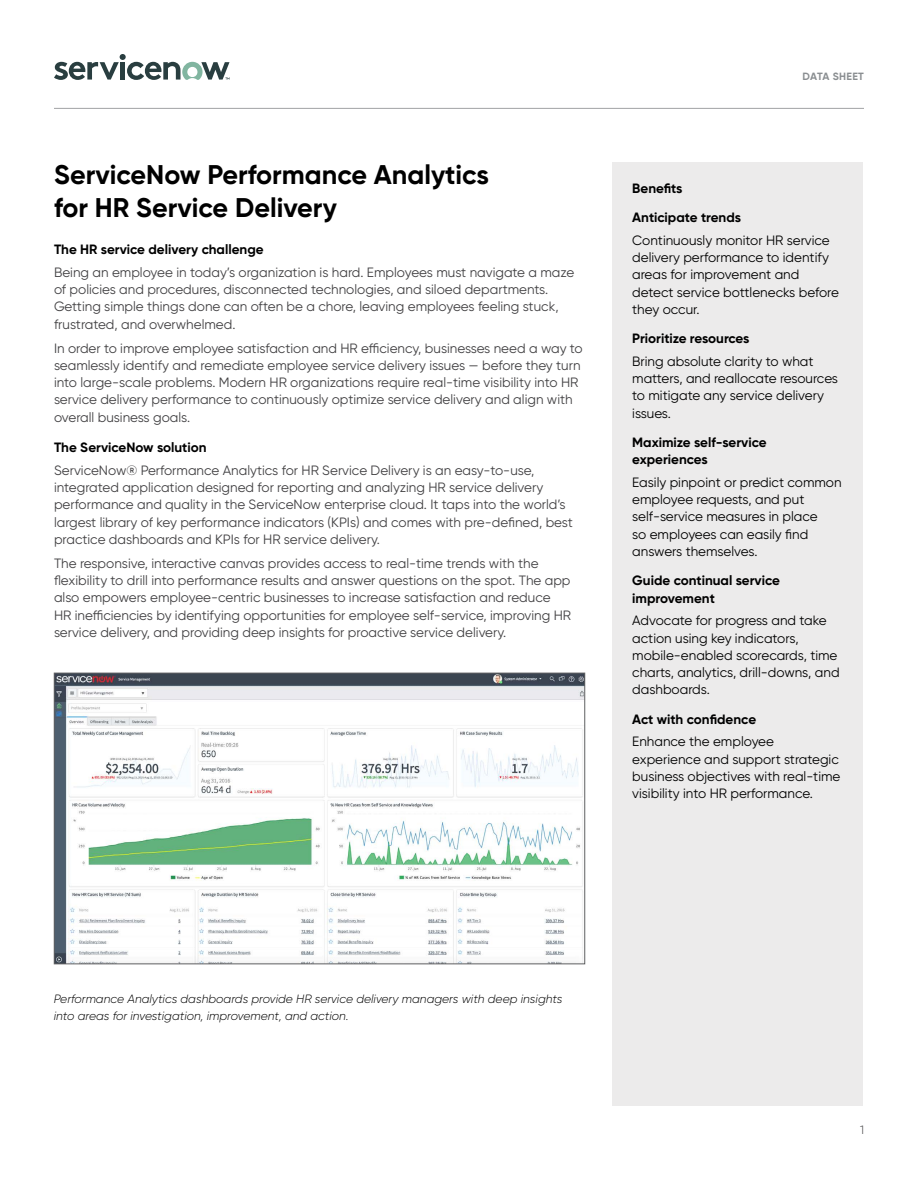
<style>
.page{position:relative;width:918px;height:1188px;background:#fff}
.page>*{position:absolute;margin:0;border:0;box-sizing:border-box;transform-origin:0 0}
.t1{font:700 27px/33px "Gilroy";color:#000}
.t2{font:13.5px/17.2px "Gilroy";color:#414042}
.t3{font:13.5px/17.2px "Gilroy";color:#000}
.t4{font:700 13.5px/17.2px "Gilroy";color:#000}
.t5{font:italic 300 12px/17.2px "Gilroy";color:#000}
.t6{font:300 12px "Gilroy";color:#414042}
.t7{font:700 10.5px "Gilroy";letter-spacing:.025em;color:#8a8e91}
</style>
<div class="page">
<svg style="left:54px;top:54px;width:176px;height:26px"></svg>
<hr style="left:54px;top:108px;width:810px;height:1px;background:#a1a2a5">
<div style="left:613px;top:163px;width:250px;height:943px;background:#ecebeb"></div>
<img style="left:56px;top:675px;width:527px;height:287px">
<div style="left:54px;top:673px;width:531px;height:291px;border:1px solid #5f6062"></div>
<h1 class="t1" style="left:54px;top:158px;width:437px">ServiceNow Performance Analytics for HR Service Delivery</h1>
<p class="t4" style="left:54px;top:241px;width:211px">The HR service delivery challenge</p>
<p class="t2" style="left:54px;top:263px;width:522px">Being an employee in today’s organization is hard. Employees must navigate a maze of policies and procedures, disconnected technologies, and siloed departments.<br>Getting simple things done can often be a chore, leaving employees feeling stuck, frustrated, and overwhelmed.</p>
<p class="t2" style="left:54px;top:339px;width:530px">In order to improve employee satisfaction and HR efficiency, businesses need a way to seamlessly identify and remediate employee service delivery issues — before they turn into large-scale problems. Modern HR organizations require real-time visibility into HR service delivery performance to continuously optimize service delivery and align with overall business goals.</p>
<p class="t4" style="left:54px;top:439px;width:154px">The ServiceNow solution</p>
<p class="t2" style="left:54px;top:461px;width:520px">ServiceNow® Performance Analytics for HR Service Delivery is an easy-to-use, integrated application designed for reporting and analyzing HR service delivery performance and quality in the ServiceNow enterprise cloud. It taps into the world’s largest library of key performance indicators (KPIs) and comes with pre-defined, best practice dashboards and KPIs for HR service delivery.</p>
<p class="t2" style="left:54px;top:554px;width:519px">The responsive, interactive canvas provides access to real-time trends with the flexibility to drill into performance results and answer questions on the spot. The app also empowers employee-centric businesses to increase satisfaction and reduce HR inefficiencies by identifying opportunities for employee self-service, improving HR service delivery, and providing deep insights for proactive service delivery.</p>
<p class="t7" style="left:803px;top:70px;width:63px">DATA SHEET</p>
<p class="t4" style="left:632px;top:173px;width:110px;line-height:29.4px">Benefits<br>Anticipate trends</p>
<p class="t3" style="left:632px;top:231px;width:208px">Continuously monitor HR service delivery performance to identify areas for improvement and detect service bottlenecks before they occur.</p>
<p class="t4" style="left:632px;top:330px;width:119px">Prioritize resources</p>
<p class="t3" style="left:632px;top:352px;width:207px">Bring absolute clarity to what matters, and reallocate resources to mitigate any service delivery issues.</p>
<p class="t4" style="left:632px;top:434px;width:136px">Maximize self-service experiences</p>
<p class="t3" style="left:632px;top:473px;width:211px">Easily pinpoint or predict common employee requests, and put self-service measures in place<br>so employees can easily find answers themselves.</p>
<p class="t4" style="left:632px;top:572px;width:149px">Guide continual service improvement</p>
<p class="t3" style="left:632px;top:612px;width:209px">Advocate for progress and take action using key indicators, mobile-enabled scorecards, time charts, analytics, drill-downs, and dashboards.</p>
<p class="t4" style="left:632px;top:710px;width:125px">Act with confidence</p>
<p class="t3" style="left:632px;top:733px;width:210px">Enhance the employee experience and support strategic business objectives with real-time visibility into HR performance.</p>
<p class="t5" style="left:54px;top:990px;width:510px">Performance Analytics dashboards provide HR service delivery managers with deep insights into areas for investigation, improvement, and action.</p>
<p class="t6" style="left:860px;top:1122px;width:5px">1</p>
</div>
